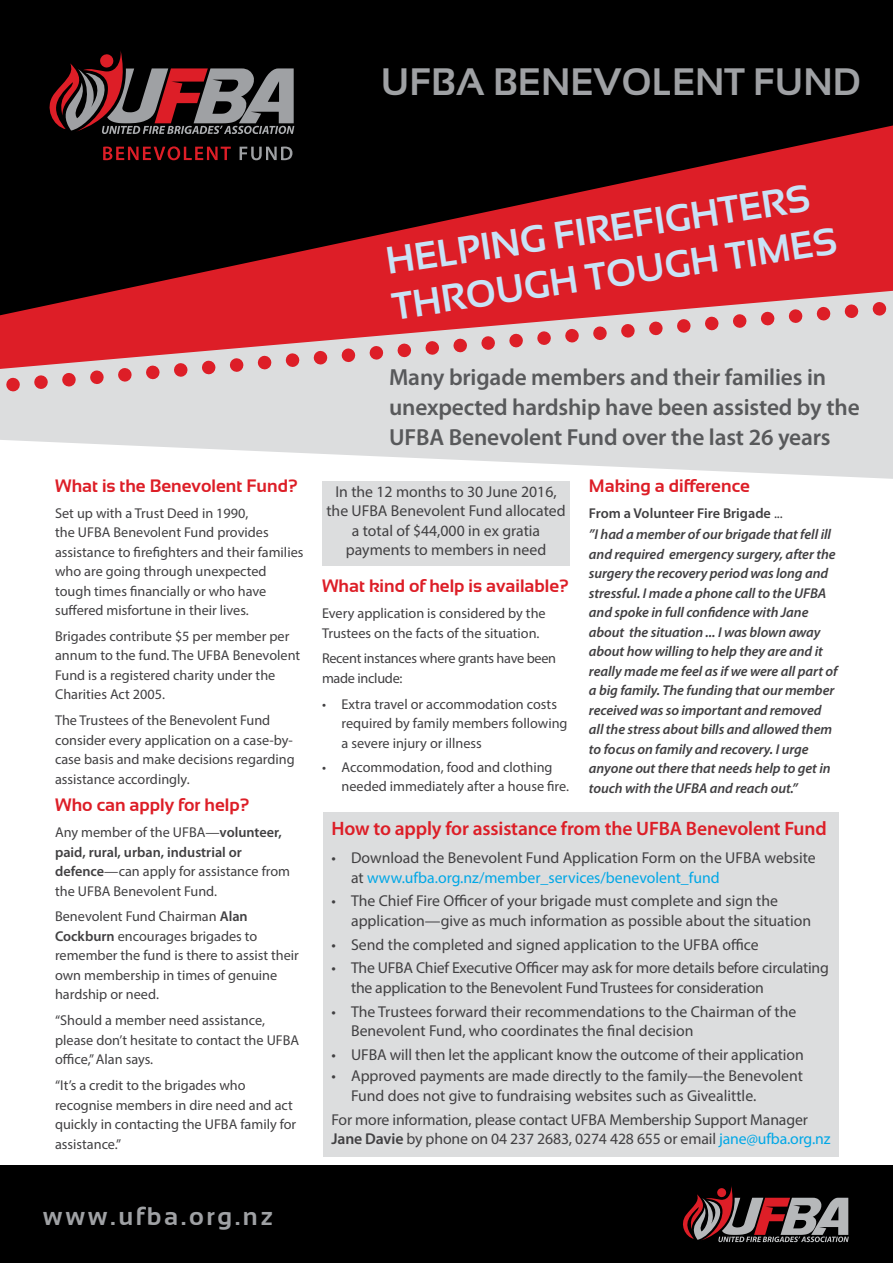
<style>
.page{position:relative;width:893px;height:1263px;background:#fff}
.page>*{position:absolute;margin:0;border:0;box-sizing:border-box;transform-origin:0 0}
.t1{font:700 38.25px/45.8px "Sansation";color:#c9e3f6}
.t2{font:700 38.25px "Sansation";color:#9fa1a4}
.t3{font:700 25.5px "Sansation";letter-spacing:.1em;color:#9fa1a4}
.t4{font:600 23.4px/29.7px "Myriad Pro";letter-spacing:-.005em;color:#58595b}
.t5{font:600 19.5px "Myriad Pro";letter-spacing:-.01em;color:#dd1e27}
.t6{font:700 18px "Sansation";color:#dd1e27}
.t7{font:15.75px/19.5px "Myriad Pro";color:#414042}
.t8{font:14.25px/19.5px "Myriad Pro";color:#414042}
.t9{font:italic 600 14.25px/19.5px "Myriad Pro";letter-spacing:-.005em;color:#414042}
.t10{font:14.25px/19.5px "Myriad Pro";letter-spacing:-.02em;color:#414042}
.s1{font-weight:600}
.s2{font-style:normal}
.s3{font-weight:400;font-style:normal}
.s4{color:#00a7e6}
</style>
<div class="page">
<svg style="left:0;top:369px;width:893px;height:110px;fill:#dcddde"></svg>
<svg style="left:0;top:315px;width:893px;height:54px;background:#dc9398"></svg>
<svg style="left:0;top:0;width:893px;height:315px;background:#480b0e"></svg>
<svg style="left:369px;top:345px;width:15px;height:15px"></svg>
<svg style="left:341px;top:348px;width:15px;height:15px"></svg>
<svg style="left:313px;top:350px;width:15px;height:15px"></svg>
<svg style="left:285px;top:353px;width:15px;height:14px"></svg>
<svg style="left:257px;top:355px;width:15px;height:15px"></svg>
<svg style="left:229px;top:358px;width:15px;height:14px"></svg>
<svg style="left:201px;top:360px;width:15px;height:15px"></svg>
<svg style="left:173px;top:363px;width:15px;height:14px"></svg>
<svg style="left:146px;top:365px;width:14px;height:15px"></svg>
<svg style="left:118px;top:367px;width:14px;height:15px"></svg>
<svg style="left:90px;top:370px;width:14px;height:15px"></svg>
<svg style="left:62px;top:372px;width:14px;height:15px"></svg>
<svg style="left:397px;top:343px;width:15px;height:15px"></svg>
<svg style="left:425px;top:341px;width:15px;height:14px"></svg>
<svg style="left:453px;top:338px;width:14px;height:15px"></svg>
<svg style="left:481px;top:336px;width:14px;height:14px"></svg>
<svg style="left:509px;top:333px;width:14px;height:15px"></svg>
<svg style="left:537px;top:331px;width:14px;height:14px"></svg>
<svg style="left:593px;top:326px;width:14px;height:15px"></svg>
<svg style="left:621px;top:323px;width:14px;height:15px"></svg>
<svg style="left:649px;top:321px;width:14px;height:15px"></svg>
<svg style="left:676px;top:319px;width:15px;height:14px"></svg>
<svg style="left:704px;top:316px;width:15px;height:15px"></svg>
<svg style="left:732px;top:314px;width:15px;height:14px"></svg>
<svg style="left:760px;top:311px;width:15px;height:15px"></svg>
<svg style="left:788px;top:309px;width:15px;height:14px"></svg>
<svg style="left:816px;top:306px;width:15px;height:15px"></svg>
<svg style="left:844px;top:304px;width:15px;height:15px"></svg>
<svg style="left:872px;top:301px;width:15px;height:15px"></svg>
<svg style="left:565px;top:328px;width:14px;height:15px"></svg>
<svg style="left:6px;top:377px;width:14px;height:15px"></svg>
<svg style="left:34px;top:375px;width:14px;height:14px"></svg>
<svg style="left:43px;top:50px;width:251px;height:84px;background:#53393b"></svg>
<svg style="left:103px;top:146px;width:128px;height:14px;background:#540b0e"></svg>
<svg style="left:240px;top:147px;width:52px;height:13px"></svg>
<div style="left:0;top:1165px;width:893px;height:98px;background:#000"></div>
<svg style="left:683px;top:1186px;width:166px;height:56px"></svg>
<div style="left:322px;top:481px;width:248px;height:84px;background:#dcddde"></div>
<div style="left:323px;top:812px;width:516px;height:345px;background:#dcddde"></div>
<h1 class="t2" style="left:381px;top:60px;width:481px">UFBA BENEVOLENT FUND</h1>
<h1 class="t1" style="left:383px;top:237px;width:451px;rotate:-8deg">HELPING FIREFIGHTERS<br>THROUGH TOUGH TIMES</h1>
<p class="t6" style="left:55px;top:475px;width:244px">What is the Benevolent Fund?</p>
<p class="t8" style="left:55px;top:503px;width:250px">Set up with a Trust Deed in 1990,<br>the UFBA Benevolent Fund provides assistance to firefighters and their families who are going through unexpected tough times financially or who have suffered misfortune in their lives.</p>
<p class="t8" style="left:55px;top:626px;width:247px">Brigades contribute $5 per member per annum to the fund. The UFBA Benevolent Fund is a registered charity under the Charities Act 2005.</p>
<p class="t8" style="left:55px;top:710px;width:241px">The Trustees of the Benevolent Fund consider every application on a case-by&shy;case basis and make decisions regarding assistance accordingly.</p>
<p class="t6" style="left:55px;top:795px;width:196px">Who can apply for help?</p>
<p class="t8" style="left:55px;top:822px;width:236px">Any member of the UFBA—<span class="s1">volunteer, paid, rural, urban, industrial or defence</span>—can apply for assistance from the UFBA Benevolent Fund.</p>
<p class="t8" style="left:55px;top:907px;width:245px">Benevolent Fund Chairman <span class="s1">Alan<br>Cockburn</span> encourages brigades to remember the fund is there to assist their own membership in times of genuine hardship or need.</p>
<p class="t8" style="left:55px;top:1010px;width:246px">“Should a member need assistance, please don’t hesitate to contact the UFBA office,” Alan says.</p>
<p class="t8" style="left:55px;top:1075px;width:243px">“It’s a credit to the brigades who recognise members in dire need and act quickly in contacting the UFBA family for assistance.”</p>
<h3 class="t4" style="left:389px;top:362px;width:472px">Many brigade members and their families in unexpected hardship have been assisted by the<br>UFBA Benevolent Fund over the last 26 years</h3>
<p class="t7" style="left:326px;top:481px;width:241px;text-align:center">In the 12 months to 30 June 2016, the UFBA Benevolent Fund allocated a total of $44,000 in ex gratia payments to members in need</p>
<p class="t6" style="left:322px;top:576px;width:249px">What kind of help is available?</p>
<p class="t8" style="left:322px;top:603px;width:225px">Every application is considered by the<br>Trustees on the facts of the situation.</p>
<p class="t10" style="left:322px;top:649px;width:236px">Recent instances where grants have been made include:</p>
<p class="t8" style="left:341px;top:694px;width:228px;text-indent:-19px">• Extra travel or accommodation costs required by family members following a severe injury or illness</p>
<p class="t8" style="left:341px;top:757px;width:229px;text-indent:-19px">• Accommodation, food and clothing needed immediately after a house fire.</p>
<p class="t6" style="left:589px;top:475px;width:162px">Making a difference</p>
<p class="t9" style="left:589px;top:502px;width:244px;line-height:21.6px"><span class="s2">From a Volunteer Fire Brigade</span> <span class="s3">...<br></span>”I had a member of our brigade that fell ill</p>
<p class="t9" style="left:589px;top:544px;width:250px">and required emergency surgery, after the surgery the recovery period was long and stressful. I made a phone call to the UFBA and spoke in full confidence with Jane about the situation ... I was blown away about how willing to help they are and it really made me feel as if we were all part of a big family. The funding that our member received was so important and removed all the stress about bills and allowed them to focus on family and recovery. I urge anyone out there that needs help to get in touch with the UFBA and reach out.”</p>
<h3 class="t5" style="left:332px;top:816px;width:497px">How to apply for assistance from the UFBA Benevolent Fund</h3>
<p class="t7" style="left:351px;top:848px;width:466px;text-indent:-19px">• Download the Benevolent Fund Application Form on the UFBA website at <span class="s4">www.ufba.org.nz/member_services/benevolent_fund</span></p>
<p class="t7" style="left:351px;top:891px;width:461px;text-indent:-19px">• The Chief Fire Officer of your brigade must complete and sign the application—give as much information as possible about the situation</p>
<p class="t7" style="left:332px;top:934px;width:429px">• Send the completed and signed application to the UFBA office</p>
<p class="t7" style="left:351px;top:958px;width:479px;text-indent:-19px">• The UFBA Chief Executive Officer may ask for more details before circulating the application to the Benevolent Fund Trustees for consideration</p>
<p class="t7" style="left:351px;top:1001px;width:447px;text-indent:-19px">• The Trustees forward their recommendations to the Chairman of the<br>Benevolent Fund, who coordinates the final decision</p>
<p class="t7" style="left:332px;top:1044px;width:474px">• UFBA will then let the applicant know the outcome of their application</p>
<p class="t7" style="left:351px;top:1066px;width:453px;text-indent:-19px">• Approved payments are made directly to the family—the Benevolent<br>Fund does not give to fundraising websites such as Givealittle.</p>
<p class="t7" style="left:332px;top:1109px;width:500px">For more information, please contact UFBA Membership Support Manager<br><span class="s1">Jane Davie</span> by phone on 04 237 2683, 0274 428 655 or email <span class="s4">jane@ufba.org.nz</span></p>
<h2 class="t3" style="left:43px;top:1202px;width:231px">www.ufba.org.nz</h2>
</div>
